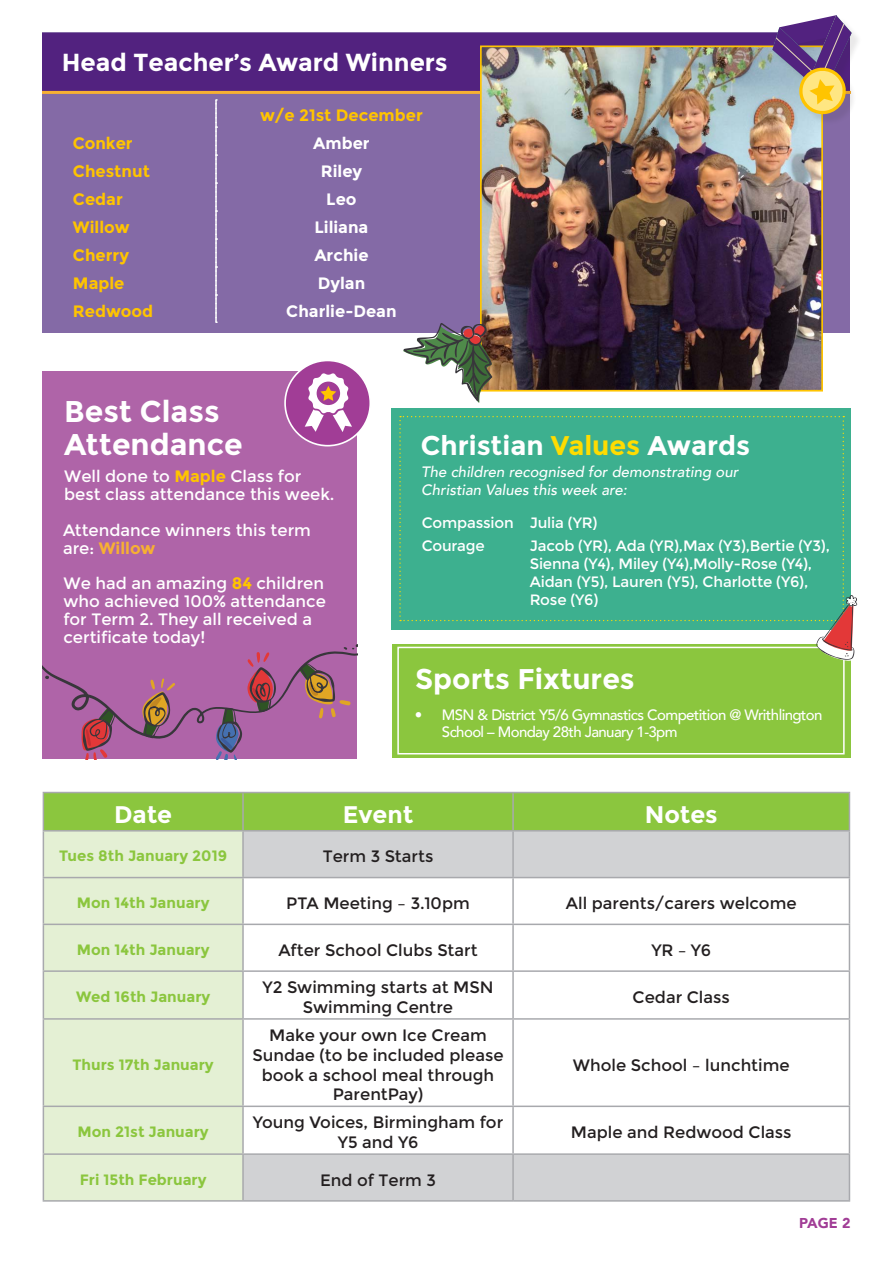
<style>
.page{position:relative;width:893px;height:1263px;background:#fff}
.page>*{position:absolute;margin:0;border:0;box-sizing:border-box;transform-origin:0 0}
.t1{font:700 30px/33px "Montserrat";color:#fff}
.t2{font:700 28.5px "Montserrat";color:#fff}
.t3{font:700 27px "Montserrat";color:#fff}
.t4{font:700 24.6px "Montserrat";color:#fff}
.t5{font:700 24px "Montserrat";color:#fff}
.t6{font:16.5px/19.8px "Montserrat";color:#231f20;text-align:center}
.t7{font:16.5px/18px "Montserrat";color:#fff}
.t8{font:700 16.5px "Montserrat";color:#ffc400}
.t9{font:700 16.5px "Montserrat";color:#fff}
.t10{font:15px/18px "Montserrat";letter-spacing:-.01em;color:#fff}
.t11{font:700 15px "Montserrat";color:#8bc63e}
.t12{font:500 15px/16.5px "Avenir";letter-spacing:-.04em;color:#fff}
.t13{font:italic 500 15px/18px "Avenir";color:#fff}
.t14{font:900 14.25px "Avenir";color:#a13d96}
.s1{font-weight:700;color:#ffc400}
.s2{font-weight:700;color:#f7b033}
.s3{color:#ffdc01}
</style>
<div class="page">
<div style="left:43px;top:33px;width:807px;height:300px;background:#846aa6"></div>
<div style="left:43px;top:33px;width:729px;height:61px;background:#52227f"></div>
<svg style="left:215px;top:99px;width:2px;height:224px"></svg>
<img style="left:483px;top:48px;width:337px;height:341px">
<div style="left:480px;top:45px;width:343px;height:347px;border:2px solid #ffc400"></div>
<div style="left:774px;top:17px;width:88px;height:108px;background:#231f20;opacity:.1"></div>
<svg style="left:772px;top:15px;width:80px;height:101px"></svg>
<div style="left:43px;top:372px;width:314px;height:387px;background:#af64a8"></div>
<svg style="left:43px;top:644px;width:314px;height:115px"></svg>
<div style="left:44px;top:793px;width:805px;height:37px;background:#8bc63e"></div>
<div style="left:44px;top:831px;width:198px;height:369px;background:#e4f0d4"></div>
<div style="left:244px;top:831px;width:605px;height:369px;background:#d1d2d4"></div>
<svg style="left:244px;top:878px;width:605px;height:275px"></svg>
<hr style="left:43px;top:792px;width:200px;height:1px;background:#a8a9ad">
<hr style="left:43px;top:793px;width:1px;height:37px;background:#a8a9ad">
<hr style="left:243px;top:792px;width:270px;height:1px;background:#a8a9ad">
<hr style="left:242px;top:793px;width:2px;height:37px;background:#a8a9ad">
<hr style="left:513px;top:792px;width:337px;height:1px;background:#a8a9ad">
<hr style="left:512px;top:793px;width:2px;height:37px;background:#a8a9ad">
<hr style="left:849px;top:793px;width:1px;height:37px;background:#a8a9ad">
<hr style="left:43px;top:831px;width:1px;height:46px;background:#a8a9ad">
<hr style="left:242px;top:831px;width:2px;height:46px;background:#a8a9ad">
<hr style="left:512px;top:831px;width:2px;height:46px;background:#a8a9ad">
<hr style="left:849px;top:831px;width:1px;height:46px;background:#a8a9ad">
<hr style="left:43px;top:877px;width:200px;height:1px;background:#a8a9ad">
<hr style="left:43px;top:878px;width:1px;height:45px;background:#a8a9ad">
<hr style="left:243px;top:877px;width:270px;height:1px;background:#a8a9ad">
<hr style="left:242px;top:878px;width:2px;height:45px;background:#a8a9ad">
<hr style="left:513px;top:877px;width:337px;height:1px;background:#a8a9ad">
<hr style="left:512px;top:878px;width:2px;height:45px;background:#a8a9ad">
<hr style="left:849px;top:878px;width:1px;height:45px;background:#a8a9ad">
<hr style="left:43px;top:923px;width:200px;height:2px;background:#a8a9ad">
<hr style="left:43px;top:925px;width:1px;height:45px;background:#a8a9ad">
<hr style="left:243px;top:923px;width:270px;height:2px;background:#a8a9ad">
<hr style="left:242px;top:925px;width:2px;height:45px;background:#a8a9ad">
<hr style="left:513px;top:923px;width:337px;height:2px;background:#a8a9ad">
<hr style="left:512px;top:925px;width:2px;height:45px;background:#a8a9ad">
<hr style="left:849px;top:925px;width:1px;height:45px;background:#a8a9ad">
<hr style="left:43px;top:970px;width:200px;height:2px;background:#a8a9ad">
<hr style="left:43px;top:972px;width:1px;height:46px;background:#a8a9ad">
<hr style="left:243px;top:970px;width:270px;height:2px;background:#a8a9ad">
<hr style="left:242px;top:972px;width:2px;height:46px;background:#a8a9ad">
<hr style="left:513px;top:970px;width:337px;height:2px;background:#a8a9ad">
<hr style="left:512px;top:972px;width:2px;height:46px;background:#a8a9ad">
<hr style="left:849px;top:972px;width:1px;height:46px;background:#a8a9ad">
<hr style="left:43px;top:1018px;width:200px;height:2px;background:#a8a9ad">
<hr style="left:43px;top:1020px;width:1px;height:85px;background:#a8a9ad">
<hr style="left:243px;top:1018px;width:270px;height:2px;background:#a8a9ad">
<hr style="left:242px;top:1020px;width:2px;height:85px;background:#a8a9ad">
<hr style="left:513px;top:1018px;width:337px;height:2px;background:#a8a9ad">
<hr style="left:512px;top:1020px;width:2px;height:85px;background:#a8a9ad">
<hr style="left:849px;top:1020px;width:1px;height:85px;background:#a8a9ad">
<hr style="left:43px;top:1105px;width:200px;height:2px;background:#a8a9ad">
<hr style="left:43px;top:1107px;width:1px;height:46px;background:#a8a9ad">
<hr style="left:243px;top:1105px;width:270px;height:2px;background:#a8a9ad">
<hr style="left:242px;top:1107px;width:2px;height:46px;background:#a8a9ad">
<hr style="left:513px;top:1105px;width:337px;height:2px;background:#a8a9ad">
<hr style="left:512px;top:1107px;width:2px;height:46px;background:#a8a9ad">
<hr style="left:849px;top:1107px;width:1px;height:46px;background:#a8a9ad">
<hr style="left:43px;top:1153px;width:200px;height:2px;background:#a8a9ad">
<hr style="left:43px;top:1155px;width:1px;height:45px;background:#a8a9ad">
<hr style="left:243px;top:1153px;width:270px;height:2px;background:#a8a9ad">
<hr style="left:242px;top:1155px;width:2px;height:45px;background:#a8a9ad">
<hr style="left:513px;top:1153px;width:337px;height:2px;background:#a8a9ad">
<hr style="left:512px;top:1155px;width:2px;height:45px;background:#a8a9ad">
<hr style="left:849px;top:1155px;width:1px;height:45px;background:#a8a9ad">
<hr style="left:43px;top:1200px;width:200px;height:2px;background:#a8a9ad">
<hr style="left:243px;top:1200px;width:270px;height:2px;background:#a8a9ad">
<hr style="left:513px;top:1200px;width:337px;height:2px;background:#a8a9ad">
<hr style="left:43px;top:830px;width:200px;height:1px;background:#a8a9ad">
<hr style="left:243px;top:830px;width:270px;height:1px;background:#a8a9ad">
<hr style="left:513px;top:830px;width:337px;height:1px;background:#a8a9ad">
<div style="left:285px;top:360px;width:85px;height:86px;background:#a13d96;border-radius:50%"></div>
<div style="left:284px;top:360px;width:87px;height:86px;border:2px solid #fff;border-radius:50%"></div>
<svg style="left:305px;top:373px;width:47px;height:59px"></svg>
<svg style="left:403px;top:323px;width:90px;height:80px"></svg>
<div style="left:392px;top:408px;width:458px;height:221px;background:#3db08f"></div>
<div style="left:392px;top:644px;width:458px;height:113px;background:#8bc63e"></div>
<div style="left:397px;top:647px;width:448px;height:107px;border:2px solid #fff"></div>
<svg style="left:399px;top:416px;width:459px;height:247px"></svg>
<h3 class="t4" style="left:62px;top:48px;width:387px">Head Teacher’s Award Winners</h3>
<p class="t8" style="left:260px;top:106px;width:164px">w/e 21st December</p>
<p class="t8" style="left:73px;top:133px;width:61px">Conker</p>
<p class="t9" style="left:313px;top:133px;width:58px">Amber</p>
<p class="t8" style="left:73px;top:161px;width:78px">Chestnut</p>
<p class="t9" style="left:321px;top:161px;width:43px">Riley</p>
<p class="t8" style="left:73px;top:189px;width:51px">Cedar</p>
<p class="t9" style="left:326px;top:189px;width:32px">Leo</p>
<p class="t8" style="left:73px;top:217px;width:58px">Willow</p>
<p class="t9" style="left:314px;top:217px;width:55px">Liliana</p>
<p class="t8" style="left:73px;top:245px;width:58px">Cherry</p>
<p class="t9" style="left:314px;top:245px;width:56px">Archie</p>
<p class="t8" style="left:73px;top:273px;width:53px">Maple</p>
<p class="t9" style="left:318px;top:273px;width:49px">Dylan</p>
<p class="t8" style="left:73px;top:301px;width:82px">Redwood</p>
<p class="t9" style="left:286px;top:301px;width:112px">Charlie-Dean</p>
<h1 class="t1" style="left:64px;top:395px;width:180px">Best Class<br>Attendance</h1>
<p class="t7" style="left:64px;top:467px;width:272px">Well done to <span class="s1">Maple</span> Class for best class attendance this week.</p>
<p class="t7" style="left:63px;top:521px;width:249px">Attendance winners this term are: <span class="s2">Willow</span></p>
<p class="t7" style="left:63px;top:574px;width:264px">We had an amazing <span class="s1">84</span> children who achieved 100% attendance for Term 2. They all received a certificate today!</p>
<h3 class="t3" style="left:421px;top:429px;width:331px">Christian <span class="s3">Values</span> Awards</h3>
<p class="t13" style="left:421px;top:463px;width:319px">The children recognised for demonstrating our<br>Christian Values this week are:</p>
<p class="t10" style="left:422px;top:512px;width:177px;line-height:22.2px">Compassion Julia (YR)<br>Courage</p>
<p class="t10" style="left:530px;top:536px;width:302px">Jacob (YR), Ada (YR),Max (Y3),Bertie (Y3), Sienna (Y4), Miley (Y4),Molly-Rose (Y4), Aidan (Y5), Lauren (Y5), Charlotte (Y6), Rose (Y6)</p>
<h2 class="t2" style="left:415px;top:662px;width:221px">Sports Fixtures</h2>
<p class="t12" style="left:442px;top:706px;width:382px;text-indent:-27px">• MSN &amp; District Y5/6 Gymnastics Competition @ Writhlington<br>School – Monday 28th January 1-3pm</p>
<h3 class="t5" style="left:114px;top:800px;width:59px">Date</h3>
<h3 class="t5" style="left:343px;top:800px;width:72px">Event</h3>
<h3 class="t5" style="left:645px;top:800px;width:74px">Notes</h3>
<p class="t11" style="left:59px;top:847px;width:169px">Tues 8th January 2019</p>
<p class="t6" style="left:323px;top:847px;width:112px">Term 3 Starts</p>
<p class="t11" style="left:77px;top:894px;width:134px">Mon 14th January</p>
<p class="t6" style="left:286px;top:893px;width:185px">PTA Meeting – 3.10pm</p>
<p class="t6" style="left:566px;top:893px;width:232px">All parents/carers welcome</p>
<p class="t11" style="left:77px;top:941px;width:134px">Mon 14th January</p>
<p class="t6" style="left:278px;top:940px;width:201px">After School Clubs Start</p>
<p class="t6" style="left:651px;top:940px;width:61px">YR – Y6</p>
<p class="t11" style="left:76px;top:988px;width:136px">Wed 16th January</p>
<p class="t6" style="left:263px;top:977px;width:232px">Y2 Swimming starts at MSN<br>Swimming Centre</p>
<p class="t6" style="left:633px;top:987px;width:99px">Cedar Class</p>
<p class="t11" style="left:73px;top:1056px;width:143px">Thurs 17th January</p>
<p class="t6" style="left:252px;top:1025px;width:253px">Make your own Ice Cream<br>Sundae (to be included please book a school meal through<br>ParentPay)</p>
<p class="t6" style="left:573px;top:1055px;width:218px">Whole School – lunchtime</p>
<p class="t11" style="left:78px;top:1123px;width:133px">Mon 21st January</p>
<p class="t6" style="left:253px;top:1113px;width:252px">Young Voices, Birmingham for<br>Y5 and Y6</p>
<p class="t6" style="left:571px;top:1123px;width:222px">Maple and Redwood Class</p>
<p class="t11" style="left:80px;top:1170px;width:128px">Fri 15th February</p>
<p class="t6" style="left:320px;top:1170px;width:118px">End of Term 3</p>
<p class="t14" style="left:799px;top:1211px;width:53px">PAGE 2</p>
</div>
